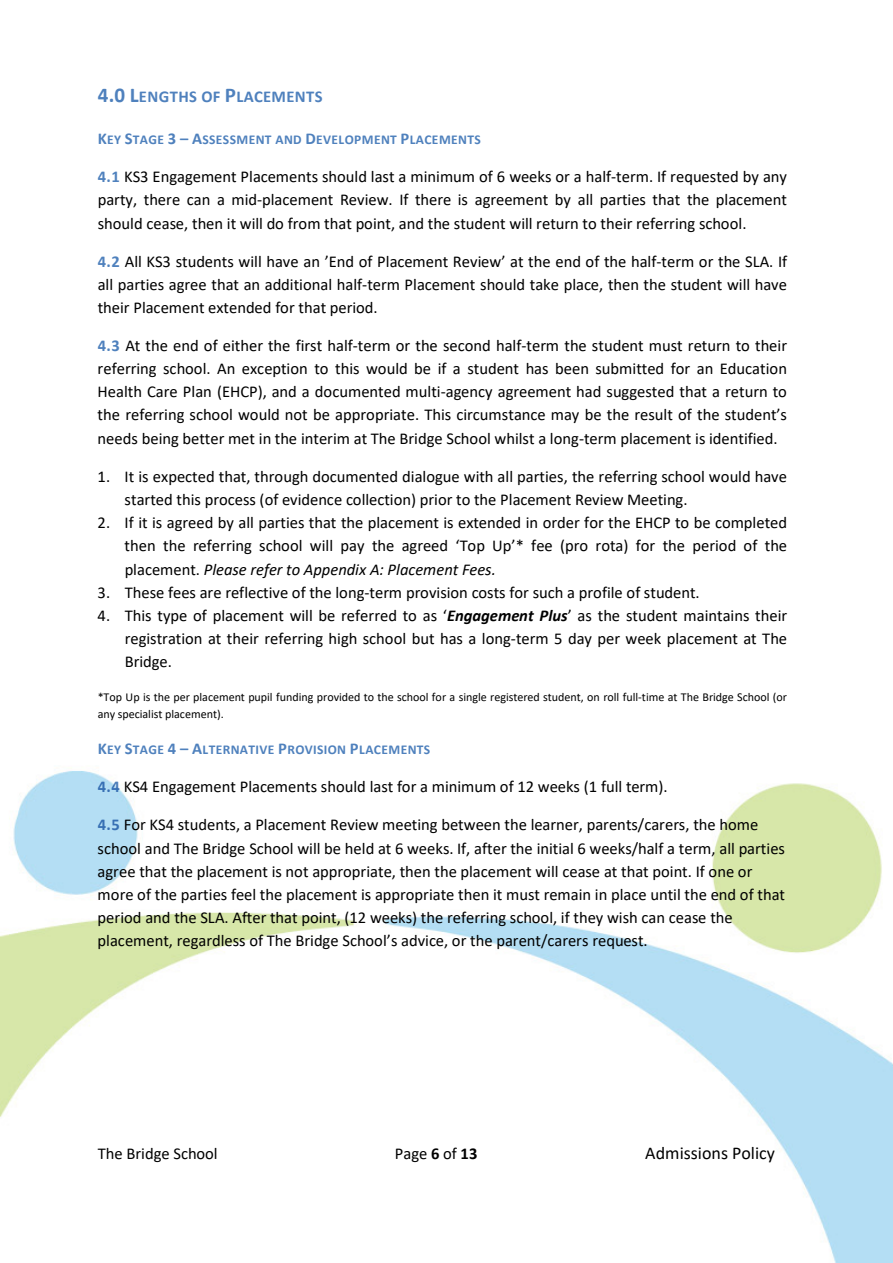
<style>
.page{position:relative;width:893px;height:1263px;background:#fff}
.page>*{position:absolute;margin:0;border:0;box-sizing:border-box;transform-origin:0 0}
.t1{font:18px "Calibri";color:#000}
.t2{font:16.5px/23.2px "Calibri";color:#000;text-align:justify}
.t3{font:700 16.5px "Calibri";letter-spacing:.025em;color:#4f81bd}
.t4{font:700 13.5px "Calibri";letter-spacing:.03em;color:#4f81bd}
.t5{font:12px/16.8px "Calibri";letter-spacing:-.005em;color:#000}
.s1{font-size:21px}
.s2{font-size:16.5px}
.s3{font-weight:700;color:#4f81bd}
.s4{font-style:italic}
.s5{font-weight:700;font-style:italic}
.s6{font-weight:700}
</style>
<div class="page">
<img style="left:0;top:771px;width:893px;height:492px">
<p class="t3" style="left:98px;top:85px;width:226px"><span class="s1">4.0 L</span>ENGTHS OF <span class="s1">P</span>LACEMENTS</p>
<p class="t4" style="left:98px;top:130px;width:385px"><span class="s2">K</span>EY <span class="s2">S</span>TAGE <span class="s2">3 – A</span>SSESSMENT AND <span class="s2">D</span>EVELOPMENT <span class="s2">P</span>LACEMENTS</p>
<p class="t2" style="left:98px;top:165px;width:691px"><span class="s3">4.1</span> KS3 Engagement Placements should last a minimum of 6 weeks or a half-term. If requested by any party, there can a mid-placement Review. If there is agreement by all parties that the placement should cease, then it will do from that point, and the student will return to their referring school.</p>
<p class="t2" style="left:98px;top:249px;width:691px"><span class="s3">4.2</span> All KS3 students will have an ’End of Placement Review’ at the end of the half-term or the SLA. If all parties agree that an additional half-term Placement should take place, then the student will have their Placement extended for that period.</p>
<p class="t2" style="left:98px;top:333px;width:691px"><span class="s3">4.3</span> At the end of either the first half-term or the second half-term the student must return to their referring school. An exception to this would be if a student has been submitted for an Education Health Care Plan (EHCP), and a documented multi-agency agreement had suggested that a return to the referring school would not be appropriate. This circumstance may be the result of the student’s needs being better met in the interim at The Bridge School whilst a long-term placement is identified.</p>
<p class="t2" style="left:125px;top:464px;width:664px;text-indent:-27px">1. It is expected that, through documented dialogue with all parties, the referring school would have started this process (of evidence collection) prior to the Placement Review Meeting.</p>
<p class="t2" style="left:125px;top:510px;width:664px;text-indent:-27px">2. If it is agreed by all parties that the placement is extended in order for the EHCP to be completed then the referring school will pay the agreed ‘Top Up’* fee (pro rota) for the period of the placement. <span class="s4">Please refer to Appendix A: Placement Fees.</span></p>
<p class="t2" style="left:98px;top:580px;width:604px">3. These fees are reflective of the long-term provision costs for such a profile of student.</p>
<p class="t2" style="left:125px;top:603px;width:664px;text-indent:-27px">4. This type of placement will be referred to as ‘<span class="s5">Engagement Plus</span>’ as the student maintains their registration at their referring high school but has a long-term 5 day per week placement at The Bridge.</p>
<p class="t5" style="left:98px;top:689px;width:691px">*Top Up is the per placement pupil funding provided to the school for a single registered student, on roll full-time at The Bridge School (or any specialist placement).</p>
<p class="t4" style="left:98px;top:740px;width:334px"><span class="s2">K</span>EY <span class="s2">S</span>TAGE <span class="s2">4 – A</span>LTERNATIVE <span class="s2">P</span>ROVISION <span class="s2">P</span>LACEMENTS</p>
<p class="t2" style="left:98px;top:775px;width:572px"><span class="s3">4.4</span> KS4 Engagement Placements should last for a minimum of 12 weeks (1 full term).</p>
<p class="t2" style="left:98px;top:813px;width:689px;text-align:left"><span class="s3">4.5</span> For KS4 students, a Placement Review meeting between the learner, parents/carers, the home school and The Bridge School will be held at 6 weeks. If, after the initial 6 weeks/half a term, all parties agree that the placement is not appropriate, then the placement will cease at that point. If one or more of the parties feel the placement is appropriate then it must remain in place until the end of that period and the SLA. After that point, (12 weeks) the referring school, if they wish can cease the placement, regardless of The Bridge School’s advice, or the parent/carers request.</p>
<p class="t2" style="left:98px;top:1141px;width:122px">The Bridge School</p>
<p class="t2" style="left:395px;top:1141px;width:84px">Page <span class="s6">6</span> of <span class="s6">13</span></p>
<p class="t1" style="left:645px;top:1140px;width:131px">Admissions Policy</p>
</div>
